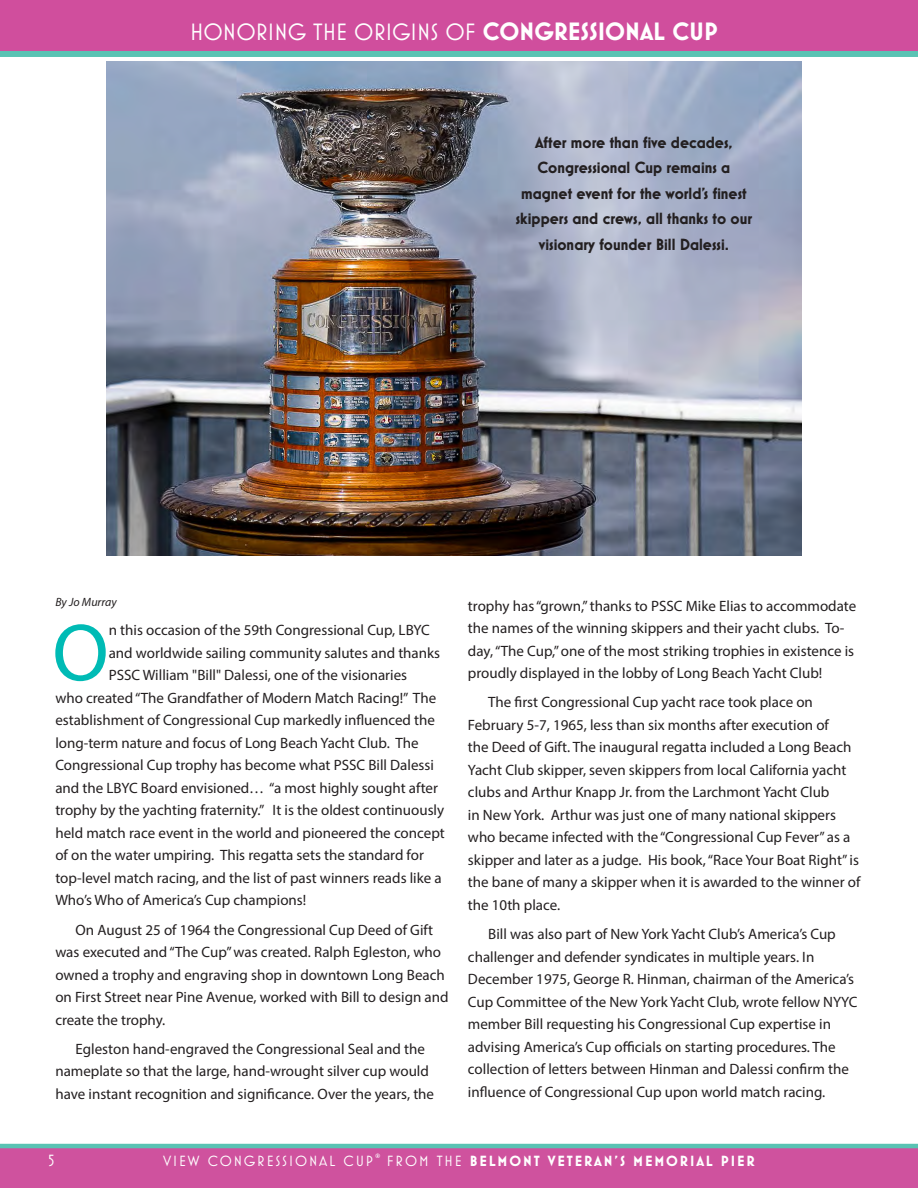
<style>
.page{position:relative;width:918px;height:1188px;background:#fff}
.page>*{position:absolute;margin:0;border:0;box-sizing:border-box;transform-origin:0 0}
.t1{font:81.75px "Myriad Pro";color:#00bbb5}
.t2{font:24px "Mostra Nuova";color:#fff}
.t3{font:700 16.5px/25.5px "Mostra Nuova";color:#231f20;text-align:center}
.t4{font:16.5px "Mostra Nuova";color:#fff}
.t5{font:15px/22.5px "Myriad Pro";color:#231f20}
.t6{font:700 15px "Mostra Nuova";letter-spacing:.125em;color:#fff}
.t7{font:italic 12px "Myriad Pro";color:#231f20}
.s1{font-weight:700;font-size:25.5px}
.s2{font-weight:400}
</style>
<div class="page">
<div style="left:0;top:1146px;width:918px;height:42px;background:#cf529e"></div>
<hr style="left:0;top:1144px;width:918px;height:4px;background:#59c3b3">
<div style="left:0;top:0;width:918px;height:54px;background:#d04e9d"></div>
<div style="left:0;top:51px;width:918px;height:6px;background:#59c3b3"></div>
<img style="left:106px;top:61px;width:696px;height:495px">
<p class="t2" style="left:190px;top:18px;width:529px">HONORING THE ORIGINS OF <span class="s1">CONGRESSIONAL CUP</span></p>
<p class="t3" style="left:516px;top:130px;width:238px">After more than five decades,<br>Congressional Cup remains a magnet event for the world’s finest skippers and crews, all thanks to our visionary founder Bill Dalessi.</p>
<p class="t7" style="left:55px;top:595px;width:63px">By Jo Murray</p>
<p class="t1" style="left:52px;top:602px;width:58px">O</p>
<p class="t5" style="left:109px;top:619px;width:323px">n this occasion of the 59th Congressional Cup, LBYC</p>
<p class="t5" style="left:109px;top:641px;width:333px">and worldwide sailing community salutes and thanks</p>
<p class="t5" style="left:109px;top:664px;width:300px">PSSC William "Bill" Dalessi, one of the visionaries</p>
<p class="t5" style="left:55px;top:686px;width:382px">who created “The Grandfather of Modern Match Racing!” The</p>
<p class="t5" style="left:55px;top:709px;width:381px">establishment of Congressional Cup markedly influenced the</p>
<p class="t5" style="left:55px;top:731px;width:365px">long-term nature and focus of Long Beach Yacht Club. The</p>
<p class="t5" style="left:55px;top:754px;width:380px">Congressional Cup trophy has become what PSSC Bill Dalessi</p>
<p class="t5" style="left:55px;top:776px;width:384px">and the LBYC Board envisioned… “a most highly sought after</p>
<p class="t5" style="left:55px;top:799px;width:390px">trophy by the yachting fraternity.” It is the oldest continuously</p>
<p class="t5" style="left:55px;top:821px;width:391px">held match race event in the world and pioneered the concept</p>
<p class="t5" style="left:55px;top:844px;width:370px">of on the water umpiring. This regatta sets the standard for</p>
<p class="t5" style="left:55px;top:866px;width:388px">top-level match racing, and the list of past winners reads like a</p>
<p class="t5" style="left:55px;top:889px;width:252px">Who’s Who of America’s Cup champions!</p>
<p class="t5" style="left:55px;top:918px;width:395px;text-indent:20px">On August 25 of 1964 the Congressional Cup Deed of Gift was executed and “The Cup” was created. Ralph Egleston, who owned a trophy and engraving shop in downtown Long Beach on First Street near Pine Avenue, worked with Bill to design and create the trophy.</p>
<p class="t5" style="left:55px;top:1037px;width:380px;text-indent:20px">Egleston hand-engraved the Congressional Seal and the nameplate so that the large, hand-wrought silver cup would have instant recognition and significance. Over the years, the</p>
<p class="t5" style="left:468px;top:594px;width:390px">trophy has “grown,” thanks to PSSC Mike Elias to accommodate the names of the winning skippers and their yacht clubs. To&shy;day, “The Cup,” one of the most striking trophies in existence is proudly displayed in the lobby of Long Beach Yacht Club!</p>
<p class="t5" style="left:468px;top:691px;width:394px;text-indent:20px">The first Congressional Cup yacht race took place on February 5-7, 1965, less than six months after execution of<br>the Deed of Gift. The inaugural regatta included a Long Beach Yacht Club skipper, seven skippers from local California yacht clubs and Arthur Knapp Jr. from the Larchmont Yacht Club<br>in New York. Arthur was just one of many national skippers who became infected with the “Congressional Cup Fever” as a skipper and later as a judge. His book, “Race Your Boat Right” is the bane of many a skipper when it is awarded to the winner of the 10th place.</p>
<p class="t5" style="left:468px;top:923px;width:391px;text-indent:20px">Bill was also part of New York Yacht Club’s America’s Cup challenger and defender syndicates in multiple years. In December 1975, George R. Hinman, chairman of the America’s Cup Committee of the New York Yacht Club, wrote fellow NYYC member Bill requesting his Congressional Cup expertise in advising America’s Cup officials on starting procedures. The collection of letters between Hinman and Dalessi confirm the influence of Congressional Cup upon world match racing.</p>
<p class="t4" style="left:48px;top:1151px;width:8px">5</p>
<p class="t6" style="left:163px;top:1152px;width:593px"><span class="s2">VIEW CONGRESSIONAL CUP</span><sup>®</sup> <span class="s2">FROM THE</span> BELMONT VETERAN'S MEMORIAL PIER</p>
</div>
